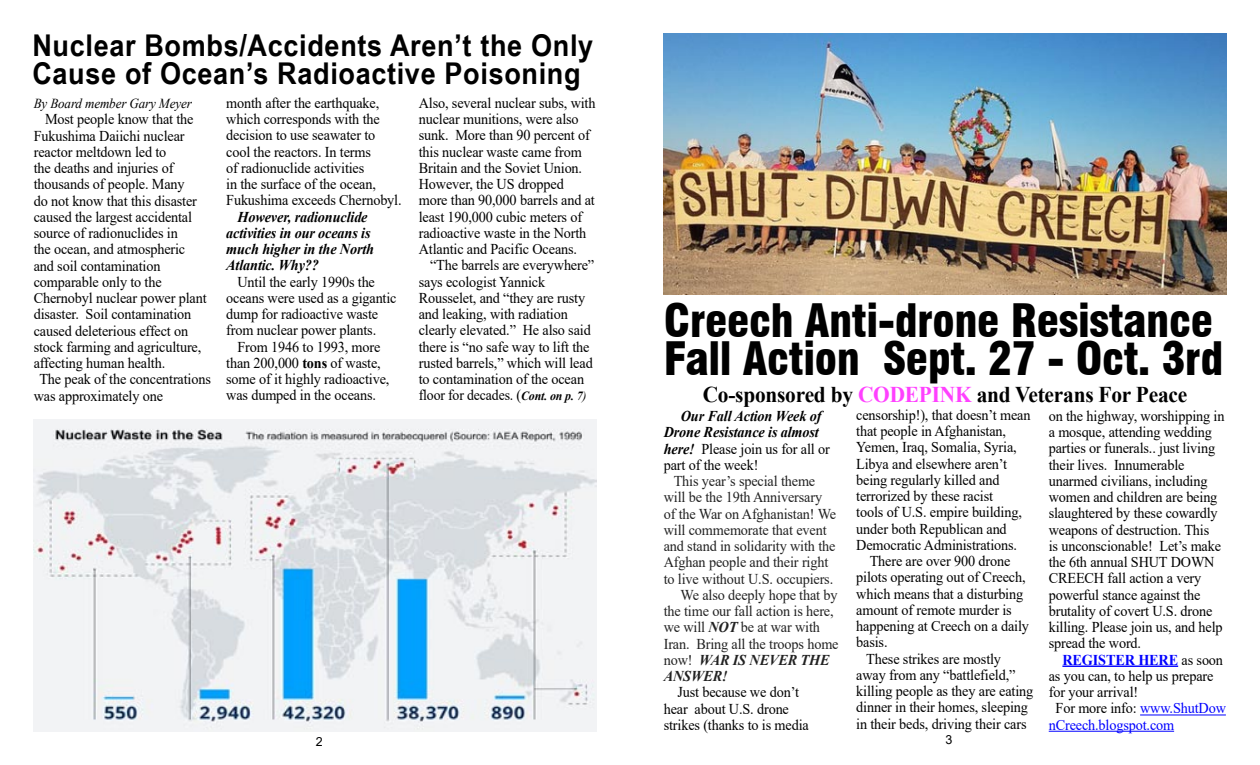
<style>
.page{position:relative;width:1260px;height:765px;background:#fff}
.page>*{position:absolute;margin:0;border:0;box-sizing:border-box;transform-origin:0 0}
.t1{font:900 condensed 45px/38.8px "Swiss 721 BT";letter-spacing:-.01em;color:#000}
.t2{font:700 30px/28.8px "Arial Narrow";letter-spacing:.02em;color:#000;scale:1.1 1}
.t3{font:700 22.5px "Times New Roman";letter-spacing:-.01em;color:#000;scale:.95 1}
.t4{font:15px/16.2px "Times New Roman";letter-spacing:-.01em;color:#000;scale:.95 1}
.t5{font:15px "Times New Roman";letter-spacing:-.01em;color:#222;scale:.95 1}
.t6{font:italic 700 15px/16.2px "Times New Roman";letter-spacing:-.01em;color:#000;scale:.95 1}
.t7{font:italic 700 15px "Times New Roman";letter-spacing:-.01em;color:#222;scale:.95 1}
.t8{font:15px "Times New Roman";letter-spacing:-.01em;color:#00f;scale:.95 1}
.t9{font:700 15px "Times New Roman";letter-spacing:-.01em;color:#00f;scale:.95 1}
.t10{font:italic 13.75px "Times New Roman";letter-spacing:-.01em;color:#000;scale:.95 1}
.t11{font:12.5px "Arial";color:#000}
.t12{font:12.5px "Times New Roman";color:#000}
.s1{font-weight:700}
.s2{font-weight:700;font-style:italic;font-size:12.5px}
.s3{font-style:italic;font-size:12.5px}
.s4{color:#ff40ff}
.s5{font-weight:400;color:#000}
.s6{color:#00f}
.s7{font-weight:400;font-style:normal}
.s8{font-weight:700;font-style:italic}
</style>
<div class="page">
<img style="left:34px;top:419px;width:562px;height:312px">
<img style="left:664px;top:34px;width:562px;height:261px">
<hr style="left:1062px;top:666px;width:116px;height:1px;background:#00f">
<hr style="left:1140px;top:715px;width:86px;height:1px;background:#00f">
<hr style="left:1049px;top:731px;width:125px;height:1px;background:#00f">
<h2 class="t2" style="left:32px;top:29px;width:511px">Nuclear Bombs/Accidents Aren’t the Only<br>Cause of Ocean’s Radioactive Poisoning</h2>
<p class="t4" style="left:226px;top:94px;width:186px">month after the earthquake, which corresponds with the decision to use seawater to cool the reactors. In terms<br>of radionuclide activities<br>in the surface of the ocean,<br>Fukushima exceeds Chernobyl.</p>
<p class="t6" style="left:226px;top:208px;width:157px;text-indent:11px">However, radionuclide activities in our oceans is much higher in the North<br>Atlantic. Why??</p>
<p class="t4" style="left:226px;top:273px;width:181px;text-indent:11px">Until the early 1990s the oceans were used as a gigantic dump for radioactive waste from nuclear power plants.</p>
<p class="t4" style="left:226px;top:338px;width:173px;text-indent:11px">From 1946 to 1993, more than 200,000 <span class="s1">tons</span> of waste, some of it highly radioactive, was dumped in the oceans.</p>
<p class="t4" style="left:419px;top:94px;width:188px">Also, several nuclear subs, with nuclear munitions, were also sunk. More than 90 percent of this nuclear waste came from<br>Britain and the Soviet Union.<br>However, the US dropped more than 90,000 barrels and at least 190,000 cubic meters of radioactive waste in the North<br>Atlantic and Pacific Oceans.</p>
<p class="t4" style="left:419px;top:257px;width:186px;text-indent:11px">“The barrels are everywhere” says ecologist Yannick<br>Rousselet, and “they are rusty and leaking, with radiation clearly elevated.” He also said there is “no safe way to lift the rusted barrels,” which will lead to contamination of the ocean floor for decades. (<span class="s2">Cont. on p. 7</span><span class="s3">)</span></p>
<p class="t10" style="left:34px;top:94px;width:168px">By Board member Gary Meyer</p>
<p class="t4" style="left:45px;top:111px;width:158px">Most people know that the</p>
<p class="t4" style="left:34px;top:127px;width:160px">Fukushima Daiichi nuclear</p>
<p class="t4" style="left:34px;top:143px;width:141px">reactor meltdown led to</p>
<p class="t4" style="left:34px;top:159px;width:149px">the deaths and injuries of</p>
<p class="t4" style="left:34px;top:176px;width:160px">thousands of people. Many</p>
<p class="t4" style="left:34px;top:192px;width:173px">do not know that this disaster</p>
<p class="t4" style="left:34px;top:208px;width:168px">caused the largest accidental</p>
<p class="t4" style="left:34px;top:224px;width:153px">source of radionuclides in</p>
<p class="t4" style="left:34px;top:241px;width:161px">the ocean, and atmospheric</p>
<p class="t4" style="left:34px;top:257px;width:135px">and soil contamination</p>
<p class="t4" style="left:34px;top:273px;width:136px">comparable only to the</p>
<p class="t4" style="left:34px;top:289px;width:184px">Chernobyl nuclear power plant</p>
<p class="t4" style="left:34px;top:306px;width:167px">disaster. Soil contamination</p>
<p class="t4" style="left:34px;top:322px;width:164px">caused deleterious effect on</p>
<p class="t4" style="left:34px;top:338px;width:178px">stock farming and agriculture,</p>
<p class="t4" style="left:34px;top:354px;width:140px">affecting human health.</p>
<p class="t4" style="left:39px;top:371px;width:182px">The peak of the concentrations</p>
<p class="t4" style="left:34px;top:387px;width:138px">was approximately one</p>
<h1 class="t1" style="left:664px;top:301px;width:561px">Creech Anti-drone Resistance<br>Fall Action Sept. 27 - Oct. 3rd</h1>
<p class="t4" style="left:856px;top:406px;width:185px">censorship!), that doesn’t mean</p>
<p class="t4" style="left:856px;top:422px;width:159px">that people in Afghanistan,</p>
<p class="t4" style="left:856px;top:439px;width:171px">Yemen, Iraq, Somalia, Syria,</p>
<p class="t4" style="left:856px;top:455px;width:160px">Libya and elsewhere aren’t</p>
<p class="t4" style="left:856px;top:471px;width:152px">being regularly killed and</p>
<p class="t4" style="left:856px;top:487px;width:146px">terrorized by these racist</p>
<p class="t4" style="left:856px;top:504px;width:176px">tools of U.S. empire building,</p>
<p class="t4" style="left:856px;top:520px;width:160px">under both Republican and</p>
<p class="t4" style="left:856px;top:536px;width:171px">Democratic Administrations.</p>
<p class="t4" style="left:870px;top:552px;width:150px">There are over 900 drone</p>
<p class="t4" style="left:856px;top:569px;width:180px">pilots operating out of Creech,</p>
<p class="t4" style="left:856px;top:585px;width:177px">which means that a disturbing</p>
<p class="t4" style="left:856px;top:601px;width:165px">amount of remote murder is</p>
<p class="t4" style="left:856px;top:617px;width:183px">happening at Creech on a daily</p>
<p class="t4" style="left:856px;top:634px;width:35px">basis.</p>
<p class="t4" style="left:866px;top:650px;width:143px">These strikes are mostly</p>
<p class="t4" style="left:856px;top:666px;width:169px">away from any “battlefield,”</p>
<p class="t4" style="left:856px;top:682px;width:188px">killing people as they are eating</p>
<p class="t4" style="left:856px;top:699px;width:182px">dinner in their homes, sleeping</p>
<p class="t4" style="left:856px;top:715px;width:181px">in their beds, driving their cars</p>
<h3 class="t3" style="left:703px;top:379px;width:512px">Co-sponsored by <span class="s4">CODEPINK</span> and Veterans For Peace</h3>
<p class="t4" style="left:1049px;top:407px;width:187px">on the highway, worshipping in a mosque, attending wedding parties or funerals.. just living their lives. Innumerable unarmed civilians, including women and children are being slaughtered by these cowardly weapons of destruction. This<br>is unconscionable! Let’s make the 6th annual SHUT DOWN<br>CREECH fall action a very powerful stance against the brutality of covert U.S. drone killing. Please join us, and help spread the word.</p>
<p class="t9" style="left:1062px;top:649px;width:171px">REGISTER HERE <span class="s5">as soon</span></p>
<p class="t4" style="left:1049px;top:667px;width:175px">as you can, to help us prepare</p>
<p class="t4" style="left:1049px;top:683px;width:96px">for your arrival!</p>
<p class="t4" style="left:1056px;top:700px;width:181px">For more info: <span class="s6">www.ShutDow</span></p>
<p class="t8" style="left:1049px;top:714px;width:134px">nCreech.blogspot.com</p>
<p class="t6" style="left:664px;top:407px;width:176px;text-indent:17px">Our Fall Action Week of<br>Drone Resistance is almost here! <span class="s7">Please join us for all or part of the week!</span></p>
<p class="t5" style="left:674px;top:470px;width:151px">This year’s special theme</p>
<p class="t5" style="left:664px;top:487px;width:168px">will be the 19th Anniversary</p>
<p class="t5" style="left:664px;top:503px;width:183px">of the War on Afghanistan! We</p>
<p class="t5" style="left:664px;top:519px;width:173px">will commemorate that event</p>
<p class="t5" style="left:664px;top:535px;width:182px">and stand in solidarity with the</p>
<p class="t5" style="left:664px;top:552px;width:175px">Afghan people and their right</p>
<p class="t5" style="left:664px;top:568px;width:180px">to live without U.S. occupiers.</p>
<p class="t5" style="left:681px;top:584px;width:167px">We also deeply hope that by</p>
<p class="t5" style="left:664px;top:600px;width:180px">the time our fall action is here,</p>
<p class="t5" style="left:664px;top:617px;width:166px">we will <span class="s8">NOT</span> be at war with</p>
<p class="t5" style="left:664px;top:633px;width:186px">Iran. Bring all the troops home</p>
<p class="t7" style="left:664px;top:649px;width:176px"><span class="s7">now!</span> WAR IS NEVER THE</p>
<p class="t7" style="left:664px;top:666px;width:69px">ANSWER!</p>
<p class="t4" style="left:664px;top:684px;width:154px;text-indent:14px">Just because we don’t hear about U.S. drone strikes (thanks to is media</p>
<p class="t11" style="left:316px;top:733px;width:8px">2</p>
<p class="t11" style="left:945px;top:731px;width:8px">3</p>
<p class="t12" style="left:945px;top:732px;width:8px">1</p>
</div>
